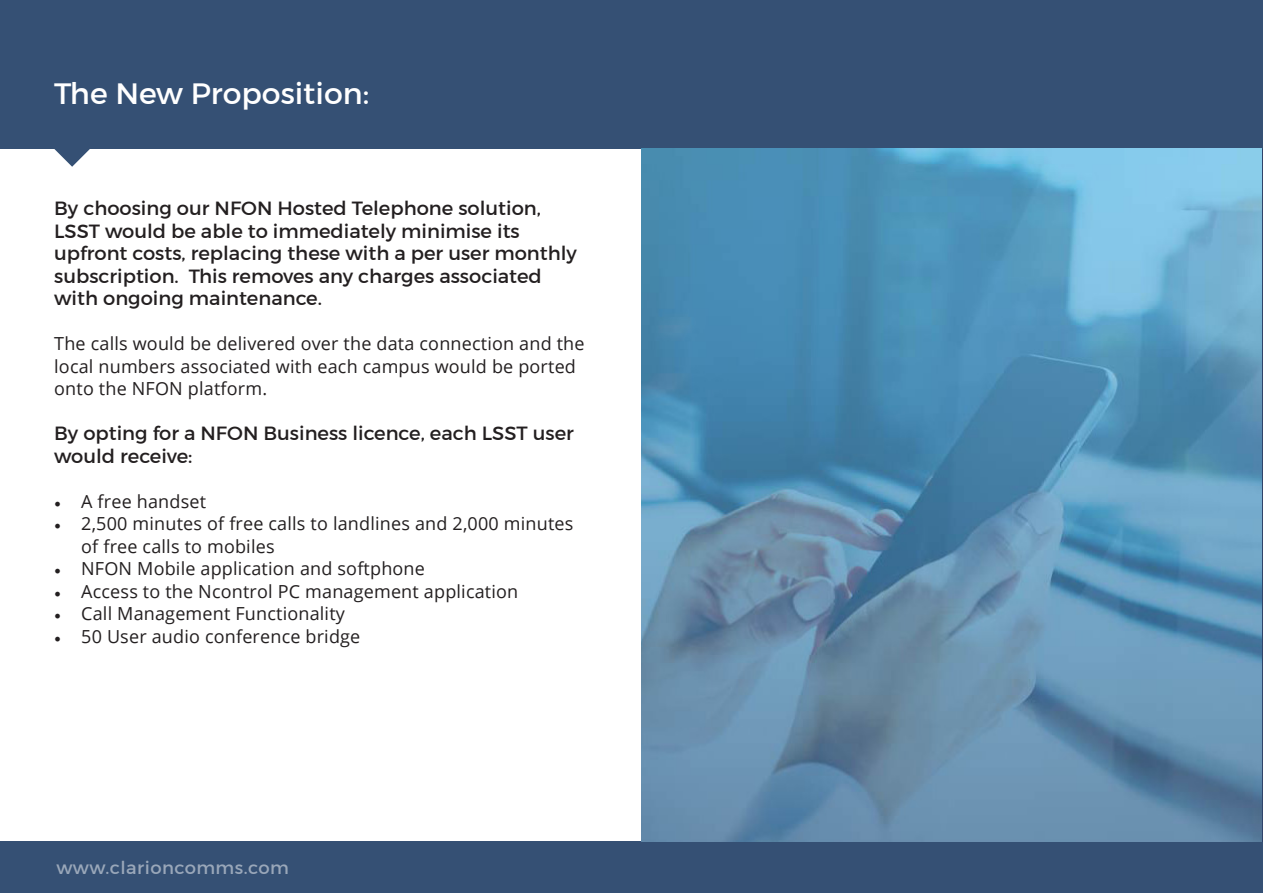
<style>
.page{position:relative;width:1263px;height:893px;background:#fff}
.page>*{position:absolute;margin:0;border:0;box-sizing:border-box;transform-origin:0 0}
.t1{font:30px "Montserrat";color:#fff}
.t2{font:19.5px/22.5px "Montserrat";color:#231f20}
.t3{font:18px/22.5px "Open Sans";letter-spacing:.01em;color:#231f20}
.t4{font:18px "Montserrat";letter-spacing:.025em;color:#fff}
.s1{font-family:"Minion Pro"}
</style>
<div class="page">
<div style="left:0;top:842px;width:1263px;height:51px;background:#355074"></div>
<div style="left:0;top:0;width:1263px;height:149px;background:#355074"></div>
<svg style="left:54px;top:149px;width:36px;height:18px"></svg>
<img style="left:642px;top:149px;width:620px;height:693px">
<p class="t1" style="left:54px;top:75px;width:316px">The New Proposition:</p>
<p class="t2" style="left:54px;top:197px;width:524px">By choosing our NFON Hosted Telephone solution, LSST would be able to immediately minimise its upfront costs, replacing these with a per user monthly subscription. This removes any charges associated with ongoing maintenance.</p>
<p class="t3" style="left:54px;top:332px;width:532px">The calls would be delivered over the data connection and the local numbers associated with each campus would be ported onto the NFON platform.</p>
<p class="t2" style="left:54px;top:422px;width:521px">By opting for a NFON Business licence, each LSST user would receive:</p>
<p class="t3" style="left:54px;top:489px;width:153px"><span class="s1">•</span> A free handset</p>
<p class="t3" style="left:81px;top:512px;width:494px;text-indent:-27px"><span class="s1">•</span> 2,500 minutes of free calls to landlines and 2,000 minutes of free calls to mobiles</p>
<p class="t3" style="left:54px;top:557px;width:372px"><span class="s1">•</span> NFON Mobile application and softphone</p>
<p class="t3" style="left:54px;top:579px;width:466px"><span class="s1">•</span> Access to the Ncontrol PC management application</p>
<p class="t3" style="left:54px;top:602px;width:292px"><span class="s1">•</span> Call Management Functionality</p>
<p class="t3" style="left:54px;top:624px;width:308px"><span class="s1">•</span> 50 User audio conference bridge</p>
<p class="t4" style="left:56px;top:857px;width:234px">www.clarioncomms.com</p>
</div>
